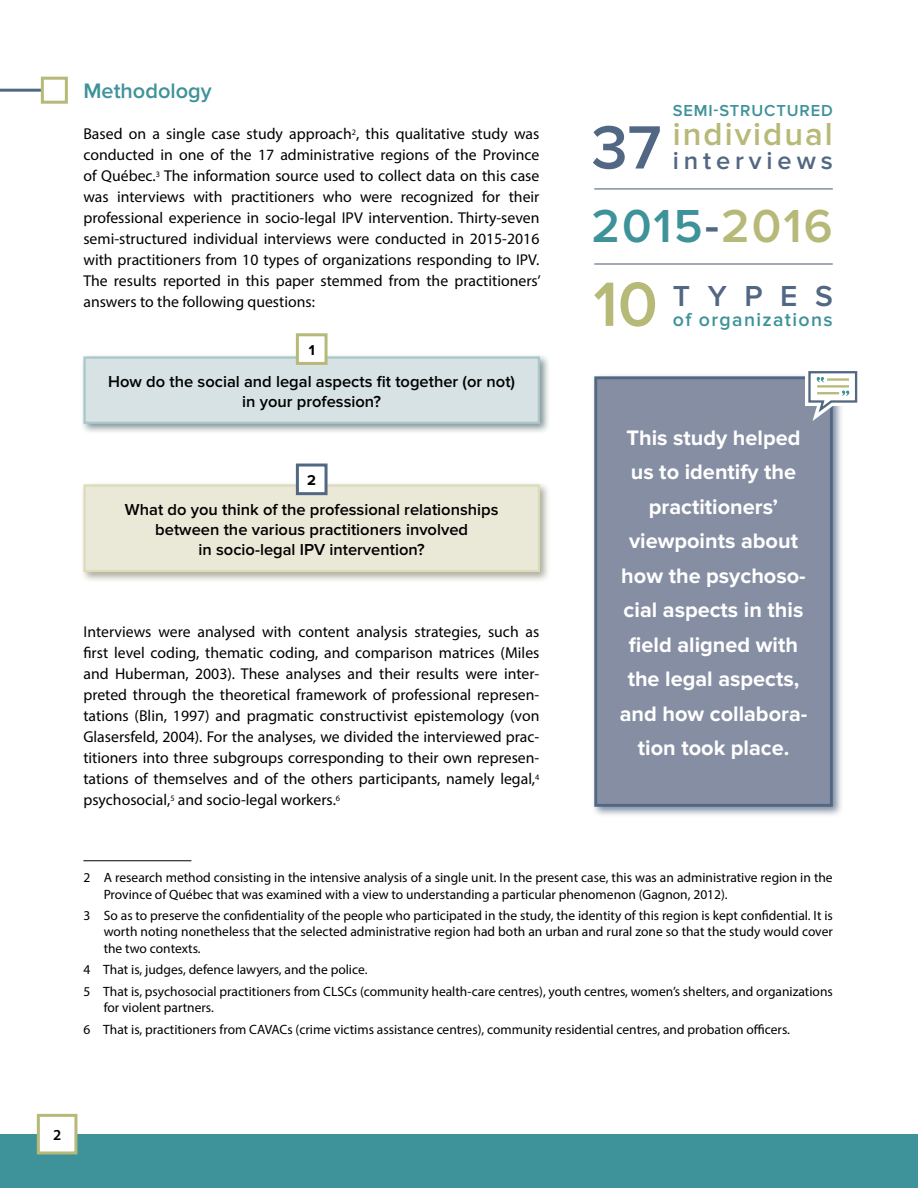
<style>
.page{position:relative;width:918px;height:1188px;background:#fff}
.page>*{position:absolute;margin:0;border:0;box-sizing:border-box;transform-origin:0 0}
.t1{font:600 64.8px "Proxima Nova";color:#b7b978}
.t2{font:600 63.3px "Proxima Nova";color:#526783}
.t3{font:600 48px "Proxima Nova";letter-spacing:.045em;color:#3e9299}
.t4{font:600 33px "Proxima Nova";letter-spacing:.06em;color:#b7b978}
.t5{font:600 30px "Proxima Nova";letter-spacing:.585em;color:#526783}
.t6{font:600 25.5px "Proxima Nova";letter-spacing:.19em;color:#526783}
.t7{font:700 21.75px/34.5px "Proxima Nova";color:#fff;text-align:center}
.t8{font:600 21.75px "Proxima Nova";color:#3e9299}
.t9{font:600 19.5px "Proxima Nova";letter-spacing:.07em;color:#3e9299}
.t10{font:600 16.5px/19.8px "Proxima Nova";color:#000;text-align:center}
.t11{font:600 16.5px "Proxima Nova";letter-spacing:.05em;color:#3e9299}
.t12{font:15.75px/21px "Myriad Pro";color:#000;text-align:justify}
.t13{font:600 15.3px "Myriad Pro";color:#000}
.t14{font:700 14.85px "Proxima Nova";color:#000}
.t15{font:13.5px/16.2px "Myriad Pro";color:#000}
.s1{color:#526783}
.s2{color:#b7b978}
</style>
<div class="page">
<div style="left:0;top:1134px;width:918px;height:54px;background:#3e9299"></div>
<div style="left:38px;top:1115px;width:38px;height:38px;background:#fff"></div>
<div style="left:37px;top:1114px;width:40px;height:40px;border:3px solid #b7b978"></div>
<hr style="left:83px;top:860px;width:108px;height:1px;background:#000">
<div style="left:41px;top:77px;width:27px;height:27px;border:3px solid #b7b978"></div>
<hr style="left:0;top:89px;width:41px;height:3px;background:#526783">
<div style="left:591px;top:373px;width:253px;height:445px;background:#526783;opacity:.75"></div>
<div style="left:596px;top:378px;width:235px;height:427px;background:#868ea4"></div>
<div style="left:594px;top:376px;width:239px;height:431px;border:3px solid #526783"></div>
<svg style="left:800px;top:371px;width:58px;height:62px"></svg>
<div style="left:80px;top:353px;width:471px;height:82px;background:#052b2c;opacity:.5"></div>
<div style="left:85px;top:358px;width:454px;height:65px;background:#d6e2e4"></div>
<div style="left:83px;top:356px;width:457px;height:68px;border:2px solid #abc6ca"></div>
<div style="left:297px;top:335px;width:29px;height:28px;background:#fff"></div>
<div style="left:296px;top:333px;width:32px;height:32px;border:3px solid #b7b978"></div>
<div style="left:80px;top:481px;width:471px;height:102px;background:#565939;opacity:.5"></div>
<div style="left:85px;top:486px;width:454px;height:85px;background:#eae9d7"></div>
<div style="left:83px;top:484px;width:457px;height:88px;border:2px solid #dcdbbc"></div>
<div style="left:297px;top:465px;width:29px;height:29px;background:#fff"></div>
<div style="left:296px;top:464px;width:32px;height:31px;border:3px solid #526783"></div>
<hr style="left:594px;top:263px;width:239px;height:2px;background:#868ea4">
<hr style="left:594px;top:188px;width:239px;height:2px;background:#868ea4">
<h3 class="t8" style="left:83px;top:78px;width:130px">Methodology</h3>
<p class="t12" style="left:83px;top:123px;width:459px">Based on a single case study approach<sup>2</sup>, this qualitative study was conducted in one of the 17 administrative regions of the Province of Québec.<sup>3</sup> The information source used to collect data on this case was interviews with practitioners who were recognized for their professional experience in socio-legal IPV intervention. Thirty-seven semi-structured individual interviews were conducted in 2015-2016 with practitioners from 10 types of organizations responding to IPV.<br>The results reported in this paper stemmed from the practitioners’ answers to the following questions:</p>
<p class="t14" style="left:309px;top:341px;width:8px">1</p>
<p class="t10" style="left:108px;top:372px;width:408px">How do the social and legal aspects fit together (or not) in your profession?</p>
<p class="t14" style="left:307px;top:472px;width:10px">2</p>
<p class="t10" style="left:125px;top:500px;width:375px">What do you think of the professional relationships between the various practitioners involved<br>in socio-legal IPV intervention?</p>
<p class="t12" style="left:83px;top:621px;width:458px">Interviews were analysed with content analysis strategies, such as first level coding, thematic coding, and comparison matrices (Miles and Huberman, 2003). These analyses and their results were inter&shy;preted through the theoretical framework of professional represen&shy;tations (Blin, 1997) and pragmatic constructivist epistemology (von Glasersfeld, 2004). For the analyses, we divided the interviewed prac&shy;titioners into three subgroups corresponding to their own represen&shy;tations of themselves and of the others participants, namely legal,<sup>4 </sup>psychosocial,<sup>5</sup> and socio-legal workers.<sup>6</sup></p>
<h2 class="t2" style="left:591px;top:111px;width:71px">37</h2>
<p class="t11" style="left:673px;top:101px;width:161px">SEMI-STRUCTURED</p>
<h3 class="t4" style="left:673px;top:115px;width:161px">individual</h3>
<h3 class="t6" style="left:673px;top:145px;width:161px">interviews</h3>
<h3 class="t3" style="left:591px;top:198px;width:243px">2015<span class="s1">-</span><span class="s2">2016</span></h3>
<h1 class="t1" style="left:593px;top:267px;width:66px">10</h1>
<h3 class="t5" style="left:673px;top:279px;width:161px">TYPES</h3>
<p class="t9" style="left:673px;top:308px;width:161px">of organizations</p>
<h3 class="t7" style="left:620px;top:421px;width:189px">This study helped us to identify the practitioners’ viewpoints about how the psychoso&shy;cial aspects in this field aligned with the legal aspects, and how collabora&shy;tion took place.</h3>
<p class="t15" style="left:104px;top:870px;width:731px;text-indent:-20px">2 A research method consisting in the intensive analysis of a single unit. In the present case, this was an administrative region in the<br>Province of Québec that was examined with a view to understanding a particular phenomenon (Gagnon, 2012).</p>
<p class="t15" style="left:104px;top:907px;width:731px;text-align:justify;text-indent:-20px">3 So as to preserve the confidentiality of the people who participated in the study, the identity of this region is kept confidential. It is worth noting nonetheless that the selected administrative region had both an urban and rural zone so that the study would cover the two contexts.</p>
<p class="t15" style="left:83px;top:959px;width:751px;line-height:21.6px">4 That is, judges, defence lawyers, and the police.<br>5 That is, psychosocial practitioners from CLSCs (community health-care centres), youth centres, women’s shelters, and organizations</p>
<p class="t15" style="left:83px;top:996px;width:708px;line-height:21.6px;text-indent:20px">for violent partners.<br>6 That is, practitioners from CAVACs (crime victims assistance centres), community residential centres, and probation officers.</p>
<p class="t13" style="left:53px;top:1125px;width:10px">2</p>
</div>
